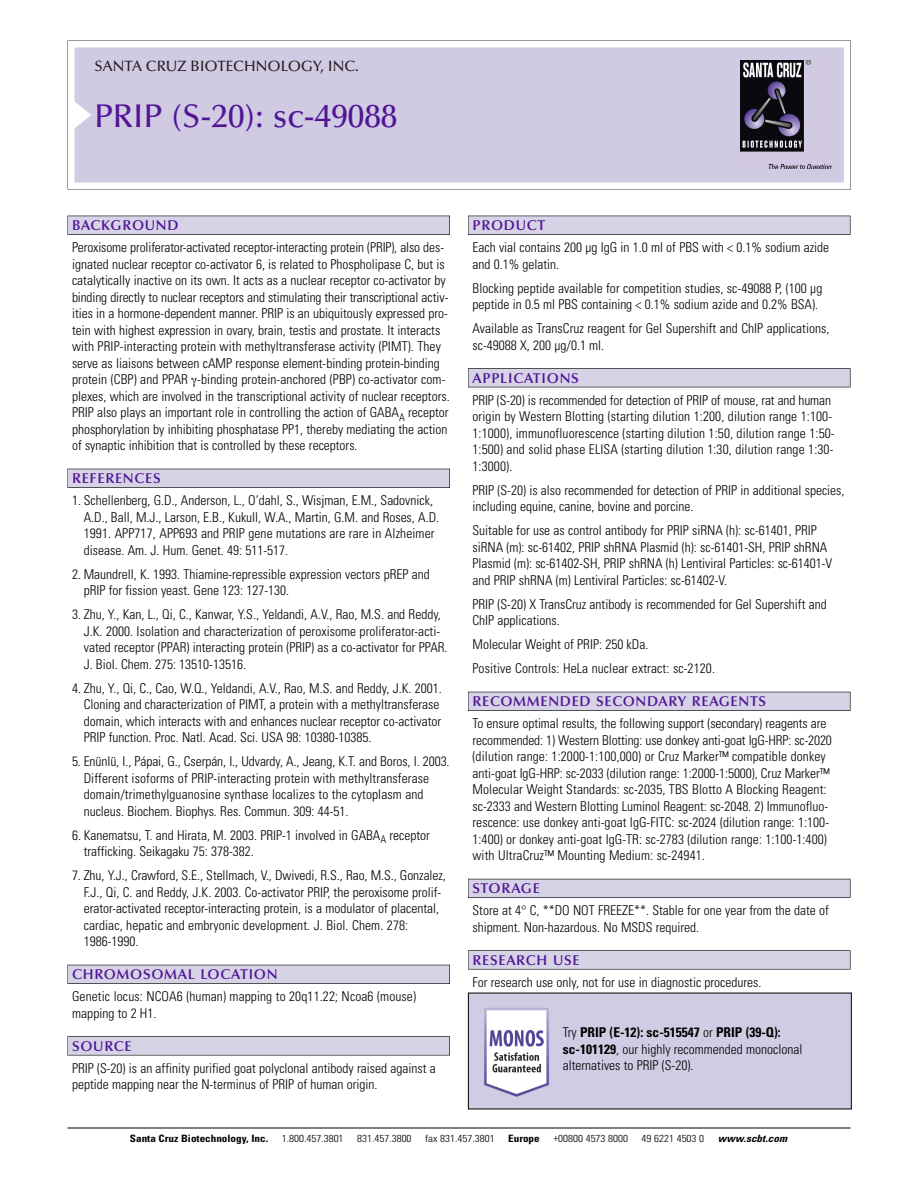
<style>
.page{position:relative;width:918px;height:1188px;background:#fff}
.page>*{position:absolute;margin:0;border:0;box-sizing:border-box;transform-origin:0 0}
.t1{font:500 33px "Optima";color:#511695}
.t2{font:500 15px "Optima";color:#231f20}
.t3{font:600 14.25px "Optima";letter-spacing:.05em;color:#511695}
.t4{font:300 condensed 13.5px/16.5px "Univers";color:#000}
.t5{font:300 condensed 10.2px "Univers";color:#000;scale:1.1 1}
.t6{font:700 condensed 10.2px "Univers";color:#000;scale:1.1 1}
.t7{font:italic 700 condensed 10.2px "Univers";letter-spacing:.005em;color:#000;scale:1.1 1}
.s1{font-weight:700}
</style>
<div class="page">
<svg style="left:68px;top:40px;width:783px;height:149px"></svg>
<div style="left:74px;top:47px;width:770px;height:135px;background:#d1cae3"></div>
<img style="left:741px;top:60px;width:90px;height:108px">
<div style="left:68px;top:216px;width:382px;height:19px;background:#525155"></div>
<div style="left:68px;top:216px;width:381px;height:18px;background:#d7d3e7"></div>
<div style="left:68px;top:469px;width:382px;height:19px;background:#515055"></div>
<div style="left:68px;top:469px;width:381px;height:18px;background:#d7d3e7"></div>
<div style="left:68px;top:965px;width:382px;height:19px;background:#525158"></div>
<div style="left:68px;top:965px;width:381px;height:18px;background:#d7d3e7"></div>
<div style="left:68px;top:1036px;width:382px;height:19px;background:#575759"></div>
<div style="left:68px;top:1037px;width:381px;height:18px;background:#d7d3e7"></div>
<div style="left:468px;top:216px;width:382px;height:19px;background:#525155"></div>
<div style="left:468px;top:216px;width:382px;height:18px;background:#d7d3e7"></div>
<div style="left:468px;top:368px;width:382px;height:19px;background:#525155"></div>
<div style="left:468px;top:369px;width:382px;height:18px;background:#d7d3e7"></div>
<div style="left:468px;top:692px;width:382px;height:19px;background:#525158"></div>
<div style="left:468px;top:692px;width:382px;height:18px;background:#d7d3e7"></div>
<div style="left:468px;top:879px;width:382px;height:19px;background:#54535a"></div>
<div style="left:468px;top:879px;width:382px;height:18px;background:#d7d3e7"></div>
<svg style="left:468px;top:950px;width:382px;height:20px"></svg>
<div style="left:468px;top:951px;width:382px;height:18px;background:#d7d3e7"></div>
<hr style="left:68px;top:1128px;width:782px;height:1px;background:#000">
<img style="left:470px;top:995px;width:380px;height:112px">
<p class="t2" style="left:94px;top:61px;width:266px">SANTA CRUZ BIOTECHNOLOGY, INC.</p>
<h1 class="t1" style="left:94px;top:103px;width:304px">PRIP (S-20): sc-49088</h1>
<p class="t3" style="left:72px;top:219px;width:108px">BACKGROUND</p>
<p class="t4" style="left:72px;top:240px;width:379px">Peroxisome proliferator-activated receptor-interacting protein (PRIP), also des&shy;ignated nuclear receptor co-activator 6, is related to Phospholipase C, but is catalytically inactive on its own. It acts as a nuclear receptor co-activator by binding directly to nuclear receptors and stimulating their transcriptional activ&shy;ities in a hormone-dependent manner. PRIP is an ubiquitously expressed pro&shy;tein with highest expression in ovary, brain, testis and prostate. It interacts with PRIP-interacting protein with methyltransferase activity (PIMT). They serve as liaisons between cAMP response element-binding protein-binding protein (CBP) and PPAR -binding protein-anchored (PBP) co-activator com&shy;plexes, which are involved in the transcriptional activity of nuclear receptors.<br>PRIP also plays an important role in controlling the action of GABA<sub>A</sub> receptor phosphorylation by inhibiting phosphatase PP1, thereby mediating the action of synaptic inhibition that is controlled by these receptors.</p>
<p class="t3" style="left:72px;top:473px;width:90px">REFERENCES</p>
<p class="t4" style="left:84px;top:493px;width:357px;text-indent:-12px">1. Schellenberg, G.D., Anderson, L., O’dahl, S., Wisjman, E.M., Sadovnick, A.D., Ball, M.J., Larson, E.B., Kukull, W.A., Martin, G.M. and Roses, A.D.<br>1991. APP717, APP693 and PRIP gene mutations are rare in Alzheimer disease. Am. J. Hum. Genet. 49: 511-517.</p>
<p class="t4" style="left:84px;top:567px;width:348px;text-indent:-12px">2. Maundrell, K. 1993. Thiamine-repressible expression vectors pREP and pRIP for fission yeast. Gene 123: 127-130.</p>
<p class="t4" style="left:84px;top:607px;width:365px;text-indent:-12px">3. Zhu, Y., Kan, L., Qi, C., Kanwar, Y.S., Yeldandi, A.V., Rao, M.S. and Reddy, J.K. 2000. Isolation and characterization of peroxisome proliferator-acti&shy;vated receptor (PPAR) interacting protein (PRIP) as a co-activator for PPAR.<br>J. Biol. Chem. 275: 13510-13516.</p>
<p class="t4" style="left:84px;top:681px;width:359px;text-indent:-12px">4. Zhu, Y., Qi, C., Cao, W.Q., Yeldandi, A.V., Rao, M.S. and Reddy, J.K. 2001.<br>Cloning and characterization of PIMT, a protein with a methyltransferase domain, which interacts with and enhances nuclear receptor co-activator PRIP function. Proc. Natl. Acad. Sci. USA 98: 10380-10385.</p>
<p class="t4" style="left:84px;top:754px;width:367px;text-indent:-12px">5. Enünlü, I., Pápai, G., Cserpán, I., Udvardy, A., Jeang, K.T. and Boros, I. 2003.<br>Different isoforms of PRIP-interacting protein with methyltransferase domain/trimethylguanosine synthase localizes to the cytoplasm and nucleus. Biochem. Biophys. Res. Commun. 309: 44-51.</p>
<p class="t4" style="left:84px;top:828px;width:348px;text-indent:-12px">6. Kanematsu, T. and Hirata, M. 2003. PRIP-1 involved in GABA<sub>A</sub> receptor trafficking. Seikagaku 75: 378-382.</p>
<p class="t4" style="left:84px;top:868px;width:364px;text-indent:-12px">7. Zhu, Y.J., Crawford, S.E., Stellmach, V., Dwivedi, R.S., Rao, M.S., Gonzalez, F.J., Qi, C. and Reddy, J.K. 2003. Co-activator PRIP, the peroxisome prolif&shy;erator-activated receptor-interacting protein, is a modulator of placental, cardiac, hepatic and embryonic development. J. Biol. Chem. 278:<br>1986-1990.</p>
<p class="t3" style="left:72px;top:969px;width:207px">CHROMOSOMAL LOCATION</p>
<p class="t4" style="left:72px;top:989px;width:346px">Genetic locus: NCOA6 (human) mapping to 20q11.22; Ncoa6 (mouse) mapping to 2 H1.</p>
<p class="t3" style="left:72px;top:1040px;width:61px">SOURCE</p>
<p class="t4" style="left:72px;top:1061px;width:365px">PRIP (S-20) is an affinity purified goat polyclonal antibody raised against a peptide mapping near the N-terminus of PRIP of human origin.</p>
<p class="t3" style="left:473px;top:219px;width:74px">PRODUCT</p>
<p class="t4" style="left:473px;top:240px;width:358px">Each vial contains 200 µg IgG in 1.0 ml of PBS with &lt; 0.1% sodium azide and 0.1% gelatin.</p>
<p class="t4" style="left:473px;top:281px;width:351px">Blocking peptide available for competition studies, sc-49088 P, (100 µg peptide in 0.5 ml PBS containing &lt; 0.1% sodium azide and 0.2% BSA).</p>
<p class="t4" style="left:473px;top:321px;width:359px">Available as TransCruz reagent for Gel Supershift and ChIP applications, sc-49088 X, 200 µg/0.1 ml.</p>
<p class="t3" style="left:473px;top:372px;width:108px">APPLICATIONS</p>
<p class="t4" style="left:473px;top:393px;width:364px">PRIP (S-20) is recommended for detection of PRIP of mouse, rat and human origin by Western Blotting (starting dilution 1:200, dilution range 1:100- 1:1000), immunofluorescence (starting dilution 1:50, dilution range 1:50- 1:500) and solid phase ELISA (starting dilution 1:30, dilution range 1:30- 1:3000).</p>
<p class="t4" style="left:473px;top:483px;width:373px">PRIP (S-20) is also recommended for detection of PRIP in additional species, including equine, canine, bovine and porcine.</p>
<p class="t4" style="left:473px;top:523px;width:361px">Suitable for use as control antibody for PRIP siRNA (h): sc-61401, PRIP siRNA (m): sc-61402, PRIP shRNA Plasmid (h): sc-61401-SH, PRIP shRNA Plasmid (m): sc-61402-SH, PRIP shRNA (h) Lentiviral Particles: sc-61401-V and PRIP shRNA (m) Lentiviral Particles: sc-61402-V.</p>
<p class="t4" style="left:473px;top:597px;width:356px">PRIP (S-20) X TransCruz antibody is recommended for Gel Supershift and<br>ChIP applications.</p>
<p class="t4" style="left:473px;top:634px;width:244px;line-height:24px">Molecular Weight of PRIP: 250 kDa.<br>Positive Controls: HeLa nuclear extract: sc-2120.</p>
<p class="t3" style="left:473px;top:696px;width:295px">RECOMMENDED SECONDARY REAGENTS</p>
<p class="t4" style="left:473px;top:716px;width:361px">To ensure optimal results, the following support (secondary) reagents are recommended: 1) Western Blotting: use donkey anti-goat IgG-HRP: sc-2020 (dilution range: 1:2000-1:100,000) or Cruz Marker™ compatible donkey anti-goat IgG-HRP: sc-2033 (dilution range: 1:2000-1:5000), Cruz Marker™ Molecular Weight Standards: sc-2035, TBS Blotto A Blocking Reagent: sc-2333 and Western Blotting Luminol Reagent: sc-2048. 2) Immunofluo&shy;rescence: use donkey anti-goat IgG-FITC: sc-2024 (dilution range: 1:100- 1:400) or donkey anti-goat IgG-TR: sc-2783 (dilution range: 1:100-1:400) with UltraCruz™ Mounting Medium: sc-24941.</p>
<p class="t3" style="left:473px;top:883px;width:69px">STORAGE</p>
<p class="t4" style="left:473px;top:903px;width:358px">Store at 4° C, **DO NOT FREEZE**. Stable for one year from the date of shipment. Non-hazardous. No MSDS required.</p>
<p class="t3" style="left:473px;top:954px;width:109px">RESEARCH USE</p>
<p class="t4" style="left:473px;top:975px;width:290px">For research use only, not for use in diagnostic procedures.</p>
<p class="t4" style="left:563px;top:1025px;width:241px">Try <span class="s1">PRIP (E-12): sc-515547</span> or <span class="s1">PRIP (39-Q): sc-101129</span>, our highly recommended monoclonal alternatives to PRIP (S-20).</p>
<p class="t6" style="left:130px;top:1135px;width:127px">Santa Cruz Biotechnology, Inc.</p>
<p class="t5" style="left:282px;top:1135px;width:58px">1.800.457.3801</p>
<p class="t5" style="left:357px;top:1135px;width:51px">831.457.3800</p>
<p class="t5" style="left:425px;top:1135px;width:65px">fax 831.457.3801</p>
<p class="t6" style="left:508px;top:1135px;width:30px">Europe</p>
<p class="t5" style="left:553px;top:1135px;width:69px">+00800 4573 8000</p>
<p class="t5" style="left:642px;top:1135px;width:58px">49 6221 4503 0</p>
<p class="t7" style="left:718px;top:1135px;width:64px">www.scbt.com</p>
</div>
